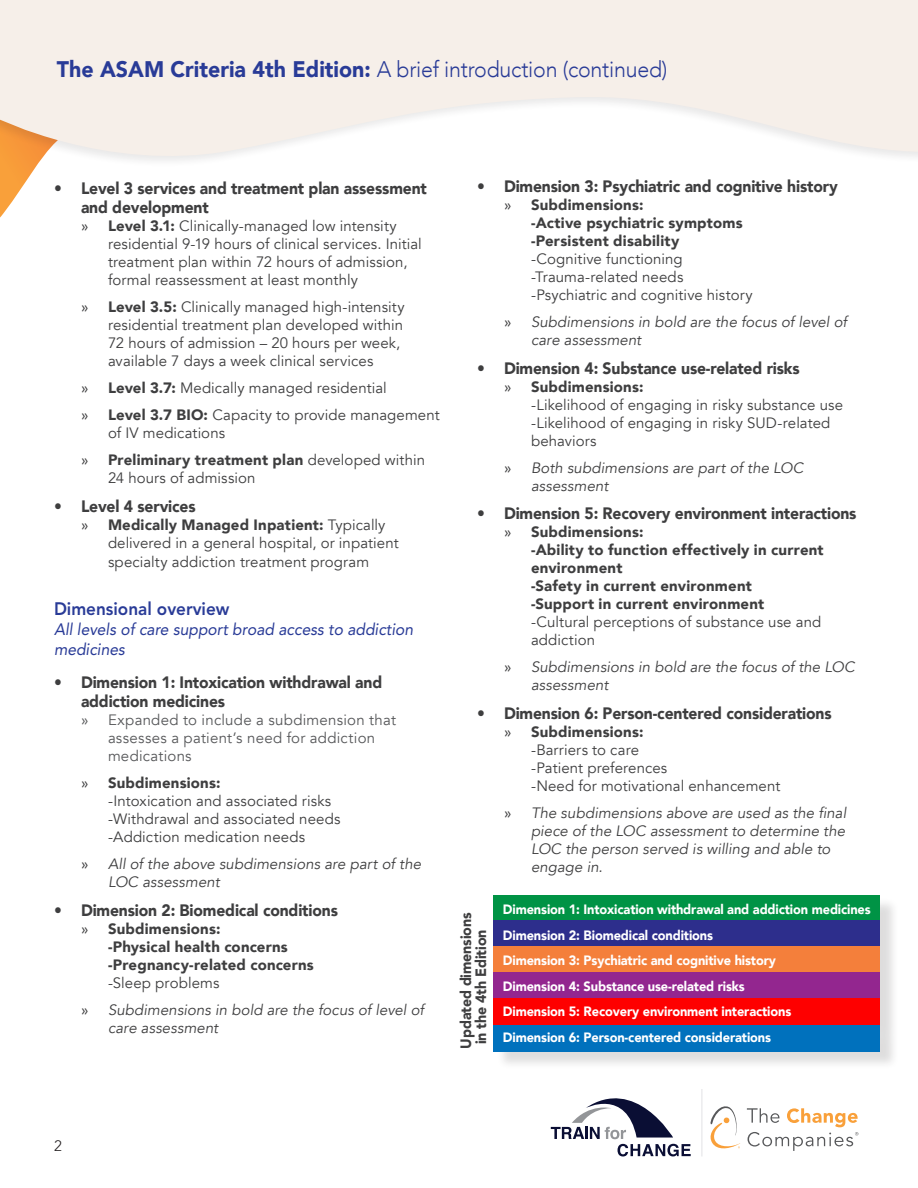
<style>
.page{position:relative;width:918px;height:1188px;background:#fff}
.page>*{position:absolute;margin:0;border:0;box-sizing:border-box;transform-origin:0 0}
.Subhead_2{font:300 22.5px "Avenir";letter-spacing:-.01em;color:#293b97;scale:.95 1}
.Subhead_2-2{font:800 18px "Avenir LT Std";color:#293b97;scale:.95 1}
.t1{font:900 16.5px/19.5px "Avenir";letter-spacing:-.01em;color:#3e3e3f;scale:.95 1}
.Subhead_2-3{font:italic 16.5px/19.8px "Avenir LT Std";color:#293b97;scale:.95 1}
.t2{font:15px/18px "Avenir";letter-spacing:.005em;color:#3e3e3f}
.t3{font:italic 15px/18px "Avenir";letter-spacing:.005em;color:#3e3e3f}
.Subhead_2-4{font:900 15px/18px "Avenir";letter-spacing:.01em;color:#3e3e3f}
.t4{font:15px/18px "Avenir";letter-spacing:.015em;color:#57585a}
.Subhead_2-5{font:900 15px/15px "Avenir";letter-spacing:-.01em;color:#3e3e3f;scale:.95 1}
.t5{font:300 15px "Avenir LT Std";color:#231f20}
.Subhead_2-6{font:900 13.5px "Avenir";letter-spacing:-.01em;color:#fff;scale:.95 1}
.s1{font-weight:900}
.s2{font-style:inherit}
.s3{font-style:normal}
.s4{font-weight:400}
</style>
<div class="page">
<svg style="left:0;top:173px;width:32px;height:45px"></svg>
<svg style="left:0;top:0;width:918px;height:173px;fill:#f6efe9"></svg>
<svg style="left:747px;top:1108px;width:111px;height:43px"></svg>
<svg style="left:711px;top:1106px;width:29px;height:43px"></svg>
<svg style="left:551px;top:1098px;width:140px;height:58px"></svg>
<hr style="left:701px;top:1089px;width:2px;height:67px;background:#ececee">
<div style="left:496px;top:897px;width:403px;height:173px;background:#231f20;opacity:.15"></div>
<div style="left:494px;top:895px;width:386px;height:26px;background:#009345"></div>
<div style="left:494px;top:920px;width:386px;height:27px;background:#2d2e8c"></div>
<div style="left:494px;top:946px;width:386px;height:26px;background:#f47f3b"></div>
<div style="left:494px;top:972px;width:386px;height:26px;background:#93268f"></div>
<div style="left:494px;top:998px;width:386px;height:26px;background:#fe0000"></div>
<div style="left:494px;top:1025px;width:386px;height:26px;background:#0071bd"></div>
<p class="Subhead_2" style="left:57px;top:55px;width:644px"><span class="s1">The ASAM Criteria 4th Edition:</span> A brief introduction (continued)</p>
<p class="t1" style="left:81px;top:178px;width:366px;text-indent:-27px">• Level 3 services and treatment plan assessment and development</p>
<p class="t2" style="left:108px;top:217px;width:315px;text-indent:-27px"><span class="s2">»</span> <span class="s1">Level 3.1:</span> Clinically-managed low intensity residential 9-19 hours of clinical services. Initial treatment plan within 72 hours of admission, formal reassessment at least monthly</p>
<p class="t2" style="left:108px;top:298px;width:298px;text-indent:-27px"><span class="s2">»</span> <span class="s1">Level 3.5:</span> Clinically managed high-intensity residential treatment plan developed within 72 hours of admission – 20 hours per week, available 7 days a week clinical services</p>
<p class="t2" style="left:81px;top:379px;width:307px"><span class="s2">»</span> <span class="s1">Level 3.7:</span> Medically managed residential</p>
<p class="t2" style="left:108px;top:406px;width:333px;text-indent:-27px"><span class="s2">»</span> <span class="s1">Level 3.7 BIO:</span> Capacity to provide management of IV medications</p>
<p class="t2" style="left:108px;top:451px;width:319px;text-indent:-27px"><span class="s2">»</span> <span class="s1">Preliminary treatment plan</span> developed within<br>24 hours of admission</p>
<p class="t1" style="left:54px;top:496px;width:151px">• Level 4 services</p>
<p class="t2" style="left:108px;top:516px;width:292px;text-indent:-27px"><span class="s2">»</span> <span class="s1">Medically Managed Inpatient:</span> Typically delivered in a general hospital, or inpatient</p>
<p class="t2" style="left:108px;top:553px;width:263px">specialty addiction treatment program</p>
<p class="Subhead_2-2" style="left:54px;top:598px;width:186px">Dimensional overview</p>
<p class="Subhead_2-3" style="left:54px;top:620px;width:380px">All levels of care support broad access to addiction medicines</p>
<p class="t1" style="left:81px;top:672px;width:319px;text-indent:-27px">• Dimension 1: Intoxication withdrawal and addiction medicines</p>
<p class="t4" style="left:108px;top:711px;width:289px;text-indent:-27px"><span class="s2">»</span> Expanded to include a subdimension that assesses a patient’s need for addiction medications</p>
<p class="t2" style="left:108px;top:774px;width:234px;text-indent:-27px"><span class="s2">»</span> <span class="s1">Subdimensions:<br></span>-Intoxication and associated risks -Withdrawal and associated needs -Addiction medication needs</p>
<p class="t3" style="left:108px;top:855px;width:315px;text-indent:-27px"><span class="s3">»</span> All of the above subdimensions are part of the<br>LOC assessment</p>
<p class="t1" style="left:54px;top:900px;width:300px">• Dimension 2: Biomedical conditions</p>
<p class="Subhead_2-4" style="left:108px;top:919px;width:207px;text-indent:-27px"><span class="s4">»</span> Subdimensions:<br>-Physical health concerns -Pregnancy-related concerns <span class="s4">-Sleep problems</span></p>
<p class="t3" style="left:108px;top:1001px;width:318px;text-indent:-27px"><span class="s3">»</span> Subdimensions in bold are the focus of level of care assessment</p>
<p class="t1" style="left:477px;top:176px;width:381px">• Dimension 3: Psychiatric and cognitive history</p>
<p class="t2" style="left:531px;top:196px;width:223px;text-indent:-27px"><span class="s2">»</span> <span class="s1">Subdimensions:<br>-Active psychiatric symptoms -Persistent disability </span>-Cognitive functioning -Trauma-related needs -Psychiatric and cognitive history</p>
<p class="t3" style="left:531px;top:313px;width:318px;text-indent:-27px"><span class="s3">»</span> Subdimensions in bold are the focus of level of care assessment</p>
<p class="t1" style="left:477px;top:358px;width:341px">• Dimension 4: Substance use-related risks</p>
<p class="t2" style="left:531px;top:378px;width:314px;text-indent:-27px"><span class="s2">»</span> <span class="s1">Subdimensions:<br></span>-Likelihood of engaging in risky substance use -Likelihood of engaging in risky SUD-related behaviors</p>
<p class="t3" style="left:531px;top:459px;width:274px;text-indent:-27px"><span class="s3">»</span> Both subdimensions are part of the LOC assessment</p>
<p class="t1" style="left:477px;top:503px;width:401px">• Dimension 5: Recovery environment interactions</p>
<p class="Subhead_2-4" style="left:531px;top:522px;width:294px;text-indent:-27px"><span class="s4">»</span> Subdimensions:<br>-Ability to function effectively in current environment<br>-Safety in current environment<br>-Support in current environment <span class="s4">-Cultural perceptions of substance use and addiction</span></p>
<p class="t3" style="left:531px;top:658px;width:325px;text-indent:-27px"><span class="s3">»</span> Subdimensions in bold are the focus of the LOC assessment</p>
<p class="t1" style="left:477px;top:703px;width:375px">• Dimension 6: Person-centered considerations</p>
<p class="t2" style="left:531px;top:723px;width:251px;text-indent:-27px"><span class="s2">»</span> <span class="s1">Subdimensions:<br></span>-Barriers to care<br>-Patient preferences<br>-Need for motivational enhancement</p>
<p class="t3" style="left:531px;top:804px;width:317px;text-indent:-27px"><span class="s3">»</span> The subdimensions above are used as the final piece of the LOC assessment to determine the LOC the person served is willing and able to engage in.</p>
<p class="Subhead_2-5" style="left:458px;top:1049px;width:145px;rotate:-90deg">Updated dimensions in the 4th Edition</p>
<p class="Subhead_2-6" style="left:503px;top:898px;width:389px">Dimension 1: Intoxication withdrawal and addiction medicines</p>
<p class="Subhead_2-6" style="left:503px;top:923px;width:223px">Dimension 2: Biomedical conditions</p>
<p class="Subhead_2-6" style="left:503px;top:949px;width:289px">Dimension 3: Psychiatric and cognitive history</p>
<p class="Subhead_2-6" style="left:503px;top:974px;width:256px">Dimension 4: Substance use-related risks</p>
<p class="Subhead_2-6" style="left:503px;top:1000px;width:305px">Dimension 5: Recovery environment interactions</p>
<p class="Subhead_2-6" style="left:503px;top:1025px;width:284px">Dimension 6: Person-centered considerations</p>
<p class="t5" style="left:54px;top:1137px;width:9px">2</p>
</div>
